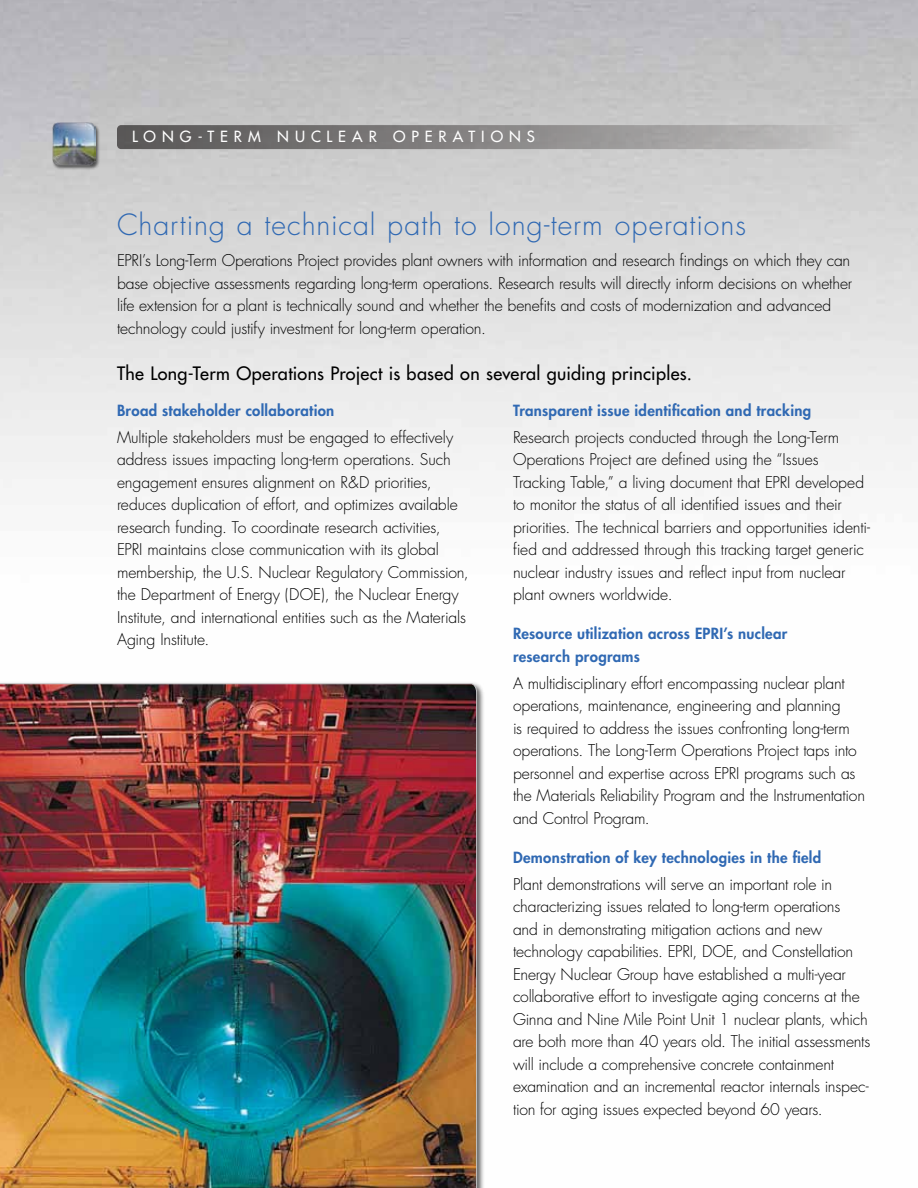
<style>
.page{position:relative;width:918px;height:1188px;background:#fff}
.page>*{position:absolute;margin:0;border:0;box-sizing:border-box;transform-origin:0 0}
.t1{font:300 28.5px "Futura";letter-spacing:.035em;color:#3069b3}
.t2{font:18px "Futura";letter-spacing:.02em;color:#000}
.t3{font:300 15.75px/22.5px "Futura";letter-spacing:-.01em;color:#000}
.t4{font:800 15px/22.5px "Futura";letter-spacing:.02em;color:#3069b3}
.t5{font:15px "Futura";color:#fff}
</style>
<div class="page">
<div style="left:52px;top:123px;width:49px;height:48px;background:#000;opacity:.6"></div>
<img style="left:51px;top:122px;width:45px;height:44px">
<div style="left:0;top:681px;width:485px;height:507px;background:#000;opacity:.65"></div>
<img style="left:0;top:683px;width:477px;height:505px">
<div style="left:117px;top:125px;width:756px;height:24px;background:linear-gradient(to right,#545151,#c4c3c3);border-radius:4px"></div>
<p class="t5" style="left:132px;top:127px;width:27px">L on</p>
<p class="t5" style="left:180px;top:127px;width:160px">g-Ter m Nuclea</p>
<p class="t5" style="left:369px;top:127px;width:7px">r</p>
<p class="t5" style="left:393px;top:127px;width:75px">Oper ation</p>
<p class="t5" style="left:527px;top:127px;width:10px">s</p>
<h1 class="t1" style="left:117px;top:207px;width:631px">Charting a technical path to long-term operations</h1>
<p class="t3" style="left:117px;top:250px;width:737px">EPRI’s Long-Term Operations Project provides plant owners with information and research findings on which they can base objective assessments regarding long-term operations. Research results will directly inform decisions on whether life extension for a plant is technically sound and whether the benefits and costs of modernization and advanced technology could justify investment for long-term operation.</p>
<p class="t2" style="left:117px;top:362px;width:577px">The Long-Term Operations Project is based on several guiding principles.</p>
<p class="t4" style="left:513px;top:399px;width:300px">Transparent issue identification and tracking</p>
<p class="t3" style="left:513px;top:426px;width:359px">Research projects conducted through the Long-Term Operations Project are defined using the “Issues Tracking Table,” a living document that EPRI developed to monitor the status of all identified issues and their priorities. The technical barriers and opportunities identi&shy;fied and addressed through this tracking target generic nuclear industry issues and reflect input from nuclear plant owners worldwide.</p>
<p class="t4" style="left:513px;top:622px;width:276px">Resource utilization across EPRI’s nuclear research programs</p>
<p class="t3" style="left:513px;top:672px;width:354px">A multidisciplinary effort encompassing nuclear plant operations, maintenance, engineering and planning<br>is required to address the issues confronting long-term operations. The Long-Term Operations Project taps into personnel and expertise across EPRI programs such as the Materials Reliability Program and the Instrumentation and Control Program.</p>
<p class="t4" style="left:513px;top:846px;width:310px">Demonstration of key technologies in the field</p>
<p class="t3" style="left:513px;top:873px;width:359px">Plant demonstrations will serve an important role in characterizing issues related to long-term operations<br>and in demonstrating mitigation actions and new technology capabilities. EPRI, DOE, and Constellation Energy Nuclear Group have established a multi-year collaborative effort to investigate aging concerns at the Ginna and Nine Mile Point Unit 1 nuclear plants, which are both more than 40 years old. The initial assessments will include a comprehensive concrete containment examination and an incremental reactor internals inspec&shy;tion for aging issues expected beyond 60 years.</p>
<p class="t4" style="left:117px;top:399px;width:219px">Broad stakeholder collaboration</p>
<p class="t3" style="left:117px;top:426px;width:353px">Multiple stakeholders must be engaged to effectively address issues impacting long-term operations. Such engagement ensures alignment on R&amp;D priorities, reduces duplication of effort, and optimizes available research funding. To coordinate research activities, EPRI maintains close communication with its global membership, the U.S. Nuclear Regulatory Commission, the Department of Energy (DOE), the Nuclear Energy Institute, and international entities such as the Materials Aging Institute.</p>
</div>
